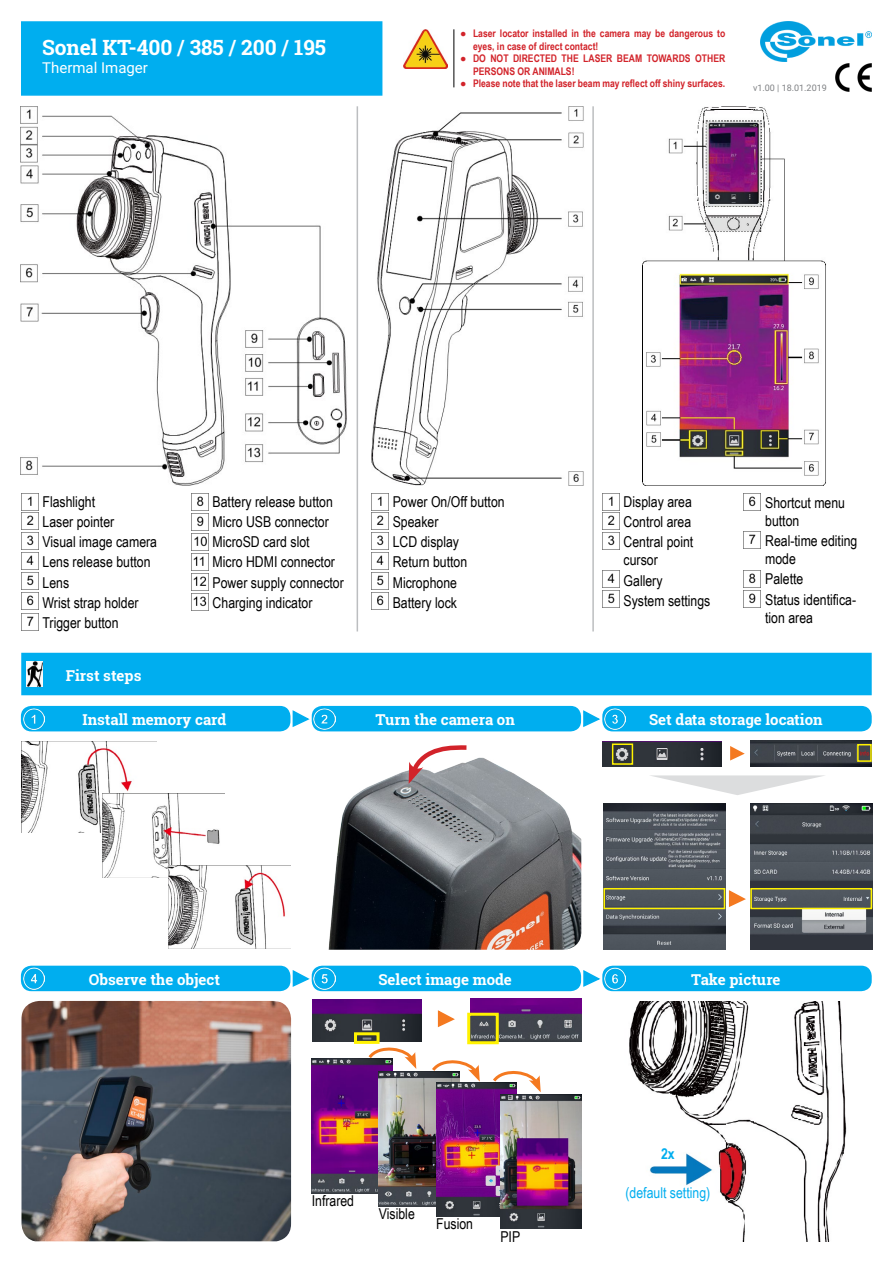
<style>
.page{position:relative;width:893px;height:1263px;background:#fff}
.page>*{position:absolute;margin:0;border:0;box-sizing:border-box;transform-origin:0 0}
.t1{font:700 21px "Roboto Slab";letter-spacing:-.005em;color:#fff}
.t2{font:15px/20.1px "Arial Narrow";color:#000}
.t3{font:700 15px "Roboto Slab";color:#fff}
.t4{font:15px "Arial Narrow";color:#00aeef}
.t5{font:15px "Roboto";color:#fff}
.t6{font:700 15px "Arial Narrow";color:#00aeef}
.t7{font:700 10.5px/12.6px "Arial Narrow";color:#d2232a}
.t8{font:9px "Roboto";color:#808285}
</style>
<div class="page">
<div style="left:21px;top:21px;width:361px;height:75px;background:#00aeef;border:2px solid #00aeef"></div>
<img style="left:21px;top:106px;width:326px;height:379px">
<img style="left:761px;top:21px;width:110px;height:41px">
<div style="left:21px;top:653px;width:851px;height:42px;background:#00aeef"></div>
<img style="left:835px;top:64px;width:36px;height:28px">
<hr style="left:453px;top:29px;width:1px;height:58px;background:#000">
<img style="left:403px;top:29px;width:45px;height:40px">
<img style="left:26px;top:662px;width:17px;height:24px">
<img style="left:371px;top:106px;width:213px;height:379px">
<img style="left:643px;top:106px;width:183px;height:379px">
<img style="left:21px;top:493px;width:17px;height:17px">
<img style="left:21px;top:512px;width:17px;height:17px">
<img style="left:21px;top:532px;width:17px;height:17px">
<img style="left:21px;top:553px;width:17px;height:17px">
<img style="left:21px;top:573px;width:17px;height:17px">
<img style="left:21px;top:593px;width:17px;height:17px">
<img style="left:21px;top:613px;width:17px;height:17px">
<img style="left:191px;top:493px;width:17px;height:17px">
<img style="left:191px;top:513px;width:17px;height:17px">
<img style="left:191px;top:533px;width:17px;height:17px">
<img style="left:191px;top:554px;width:17px;height:17px">
<img style="left:191px;top:574px;width:17px;height:17px">
<img style="left:191px;top:594px;width:17px;height:17px">
<img style="left:371px;top:493px;width:17px;height:17px">
<img style="left:371px;top:512px;width:17px;height:17px">
<img style="left:371px;top:532px;width:17px;height:17px">
<img style="left:371px;top:553px;width:17px;height:17px">
<img style="left:371px;top:573px;width:17px;height:17px">
<img style="left:371px;top:593px;width:17px;height:17px">
<img style="left:602px;top:493px;width:17px;height:17px">
<img style="left:602px;top:512px;width:17px;height:17px">
<img style="left:602px;top:532px;width:17px;height:17px">
<img style="left:602px;top:571px;width:17px;height:17px">
<img style="left:602px;top:591px;width:17px;height:17px">
<img style="left:744px;top:493px;width:17px;height:17px">
<img style="left:744px;top:531px;width:17px;height:17px">
<img style="left:744px;top:571px;width:17px;height:17px">
<img style="left:744px;top:591px;width:17px;height:17px">
<hr style="left:357px;top:106px;width:1px;height:525px;background:#bcbec0">
<hr style="left:592px;top:106px;width:2px;height:525px;background:#bcbec0">
<div style="left:21px;top:706px;width:269px;height:25px;background:#00aeef;border-radius:10px"></div>
<div style="left:312px;top:706px;width:269px;height:25px;background:#00aeef;border-radius:10px"></div>
<div style="left:602px;top:706px;width:270px;height:25px;background:#00aeef;border-radius:10px"></div>
<img style="left:23px;top:708px;width:21px;height:21px">
<img style="left:314px;top:708px;width:21px;height:21px">
<svg style="left:292px;top:710px;width:18px;height:17px"></svg>
<svg style="left:583px;top:710px;width:17px;height:17px"></svg>
<img style="left:604px;top:708px;width:22px;height:21px">
<div style="left:312px;top:966px;width:269px;height:25px;background:#00aeef;border-radius:10px"></div>
<img style="left:314px;top:968px;width:21px;height:21px">
<div style="left:21px;top:966px;width:269px;height:25px;background:#00aeef;border-radius:10px"></div>
<img style="left:23px;top:968px;width:21px;height:21px">
<div style="left:602px;top:966px;width:270px;height:25px;background:#00aeef;border-radius:10px"></div>
<img style="left:604px;top:968px;width:21px;height:21px">
<svg style="left:292px;top:970px;width:18px;height:17px"></svg>
<svg style="left:583px;top:970px;width:17px;height:17px"></svg>
<img style="left:312px;top:1059px;width:80px;height:134px">
<img style="left:379px;top:1071px;width:57px;height:135px">
<img style="left:436px;top:1082px;width:81px;height:135px">
<img style="left:500px;top:1094px;width:81px;height:134px">
<img style="left:470px;top:999px;width:111px;height:42px">
<img style="left:328px;top:757px;width:253px;height:193px">
<svg style="left:407px;top:745px;width:64px;height:39px"></svg>
<img style="left:21px;top:741px;width:135px;height:92px">
<img style="left:102px;top:794px;width:118px;height:83px">
<img style="left:168px;top:865px;width:122px;height:84px">
<img style="left:603px;top:803px;width:122px;height:147px">
<img style="left:750px;top:803px;width:122px;height:147px">
<img style="left:602px;top:741px;width:119px;height:26px">
<img style="left:750px;top:741px;width:122px;height:26px">
<svg style="left:730px;top:746px;width:15px;height:14px"></svg>
<svg style="left:728px;top:890px;width:18px;height:17px"></svg>
<div style="left:612px;top:743px;width:21px;height:22px;border:2px solid #fff200"></div>
<div style="left:857px;top:744px;width:15px;height:18px;border:2px solid #fff200"></div>
<div style="left:603px;top:888px;width:122px;height:21px;border:2px solid #fff200"></div>
<div style="left:750px;top:888px;width:122px;height:21px;border:2px solid #fff200"></div>
<img style="left:629px;top:1001px;width:218px;height:241px">
<svg style="left:650px;top:775px;width:175px;height:20px"></svg>
<svg style="left:490px;top:1071px;width:51px;height:21px"></svg>
<img style="left:21px;top:1001px;width:270px;height:240px">
<svg style="left:429px;top:1060px;width:51px;height:22px"></svg>
<svg style="left:366px;top:1047px;width:50px;height:22px"></svg>
<svg style="left:437px;top:1010px;width:18px;height:17px"></svg>
<img style="left:312px;top:999px;width:109px;height:42px">
<div style="left:467px;top:1013px;width:32px;height:31px;border:3px solid #fff200"></div>
<div style="left:354px;top:1032px;width:26px;height:12px;border:3px solid #fff200"></div>
<h1 class="t1" style="left:42px;top:33px;width:285px">Sonel KT-400 / 385 / 200 / 195</h1>
<p class="t5" style="left:42px;top:57px;width:107px">Thermal Imager</p>
<p class="t7" style="left:473px;top:26px;width:254px;text-indent:-13px">● Laser locator installed in the camera may be dangerous to eyes, in case of direct contact!</p>
<p class="t7" style="left:473px;top:52px;width:254px;text-indent:-13px">● DO NOT DIRECTED THE LASER BEAM TOWARDS OTHER<br>PERSONS OR ANIMALS!</p>
<p class="t7" style="left:460px;top:77px;width:266px">● Please note that the laser beam may reflect off shiny surfaces.</p>
<p class="t8" style="left:753px;top:81px;width:75px">v1.00 | 18.01.2019</p>
<p class="t2" style="left:43px;top:491px;width:116px">Flashlight<br>Laser pointer<br>Visual image camera<br>Lens release button<br>Lens<br>Wrist strap holder<br>Trigger button</p>
<p class="t2" style="left:213px;top:491px;width:133px">Battery release button<br>Micro USB connector<br>MicroSD card slot<br>Micro HDMI connector<br>Power supply connector<br>Charging indicator</p>
<p class="t2" style="left:393px;top:491px;width:113px">Power On/Off button<br>Speaker<br>LCD display<br>Return button<br>Microphone<br>Battery lock</p>
<p class="t2" style="left:624px;top:491px;width:71px">Display area<br>Control area<br>Central point</p>
<p class="t2" style="left:624px;top:549px;width:88px">cursor<br>Gallery<br>System settings</p>
<p class="t3" style="left:66px;top:666px;width:77px">First steps</p>
<p class="t2" style="left:765px;top:493px;width:81px;line-height:18px">Shortcut menu button</p>
<p class="t2" style="left:765px;top:531px;width:94px;line-height:18px">Real-time editing mode</p>
<p class="t2" style="left:765px;top:568px;width:92px">Palette<br>Status identifica-</p>
<p class="t2" style="left:765px;top:607px;width:49px">tion area</p>
<p class="t3" style="left:82px;top:709px;width:145px">Install memory card</p>
<p class="t3" style="left:376px;top:709px;width:141px">Turn the camera on</p>
<p class="t3" style="left:649px;top:709px;width:175px">Set data storage location</p>
<p class="t3" style="left:89px;top:969px;width:133px">Observe the object</p>
<p class="t3" style="left:378px;top:969px;width:135px">Select image mode</p>
<p class="t3" style="left:691px;top:969px;width:91px">Take picture</p>
<p class="t2" style="left:312px;top:1190px;width:44px">Infrared</p>
<p class="t2" style="left:379px;top:1203px;width:38px">Visible</p>
<p class="t2" style="left:436px;top:1213px;width:38px">Fusion</p>
<p class="t2" style="left:500px;top:1226px;width:21px">PIP</p>
<p class="t6" style="left:661px;top:1142px;width:15px">2x</p>
<p class="t4" style="left:625px;top:1181px;width:86px">(default setting)</p>
</div>
